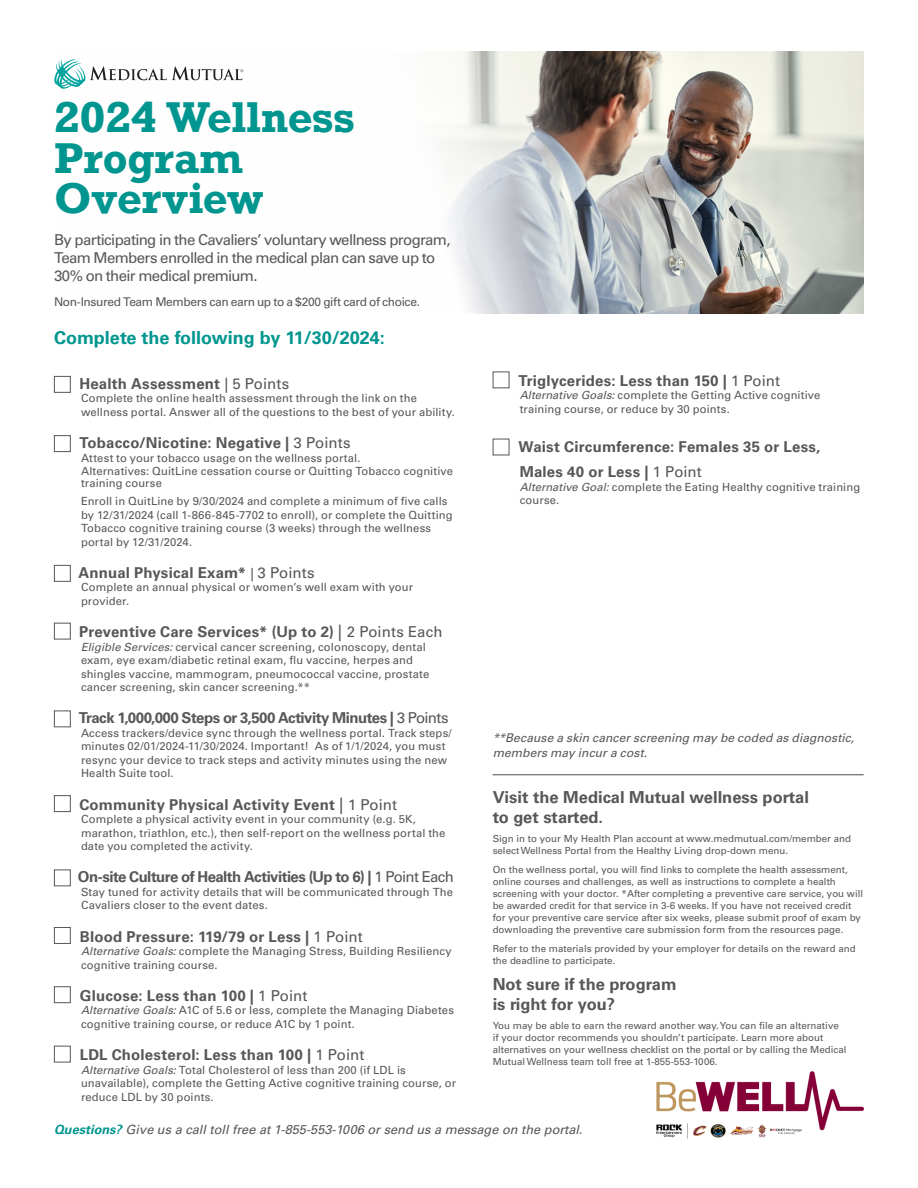
<style>
.page{position:relative;width:918px;height:1188px;background:#fff}
.page>*{position:absolute;margin:0;border:0;box-sizing:border-box;transform-origin:0 0}
.t1{font:700 40.5px/40.5px "Rockwell";letter-spacing:-.005em;color:#00968f}
.t2{font:700 18px "Univers LT Std";color:#00968f}
.t3{font:700 16.5px/19.8px "Univers LT Std";color:#585657}
.Intro{font:700 15px "Univers LT Std";letter-spacing:.01em;color:#585657}
.t4{font:15px/18px "Univers LT Std";letter-spacing:-.045em;color:#585657}
.Intro-2{font:700 15px "Univers LT Std";letter-spacing:-.035em;color:#585657}
.t5{font:italic 12.75px "Univers LT Std";color:#585657}
.Intro-3{font:italic 12px/15px "Univers LT Std";letter-spacing:.01em;color:#585657}
.t6{font:12px "Univers LT Std";letter-spacing:-.03em;color:#585657}
.t7{font:11.25px/13.5px "Univers LT Std";letter-spacing:.01em;color:#585657}
.t8{font:9.75px/12px "Univers LT Std";color:#585657}
.s1{font-weight:400}
.s2{font-weight:400;font-size:13.5px}
.s3{font-weight:400;font-size:16.5px}
.s4{font-style:italic}
.s5{font-weight:700;color:#00968f}
</style>
<div class="page">
<img style="left:445px;top:52px;width:419px;height:261px">
<svg style="left:54px;top:59px;width:189px;height:30px"></svg>
<div style="left:54px;top:376px;width:17px;height:17px;border:1px solid #585657"></div>
<div style="left:54px;top:435px;width:17px;height:17px;border:1px solid #585657"></div>
<div style="left:54px;top:565px;width:17px;height:17px;border:1px solid #585657"></div>
<div style="left:54px;top:623px;width:17px;height:16px;border:1px solid #585657"></div>
<div style="left:54px;top:711px;width:17px;height:16px;border:1px solid #585657"></div>
<div style="left:54px;top:795px;width:17px;height:17px;border:1px solid #585657"></div>
<div style="left:54px;top:870px;width:17px;height:16px;border:1px solid #585657"></div>
<div style="left:54px;top:927px;width:17px;height:17px;border:1px solid #585657"></div>
<div style="left:54px;top:986px;width:17px;height:17px;border:1px solid #585657"></div>
<div style="left:54px;top:1046px;width:17px;height:16px;border:1px solid #585657"></div>
<div style="left:493px;top:372px;width:16px;height:16px;border:1px solid #585657"></div>
<hr style="left:493px;top:775px;width:371px;height:1px;background:#585657">
<img style="left:656px;top:1071px;width:208px;height:67px">
<p class="t1" style="left:54px;top:97px;width:302px">2024 Wellness<br>Program<br>Overview</p>
<h1 class="t4" style="left:54px;top:230px;width:398px">By participating in the Cavaliers’ voluntary wellness program,<br>Team Members enrolled in the medical plan can save up to<br>30% on their medical premium.</h1>
<h1 class="t6" style="left:54px;top:295px;width:368px">Non-Insured Team Members can earn up to a $200 gift card of choice.</h1>
<p class="t2" style="left:54px;top:327px;width:332px">Complete the following by 11/30/2024:</p>
<p class="Intro" style="left:79px;top:375px;width:212px">Health Assessment <span class="s1">| 5 Points</span></p>
<h2 class="t7" style="left:81px;top:392px;width:376px">Complete the online health assessment through the link on the wellness portal. Answer all of the questions to the best of your ability.</h2>
<p class="Intro" style="left:79px;top:434px;width:273px">Tobacco/Nicotine: Negative | <span class="s1">3 Points</span></p>
<h2 class="t7" style="left:81px;top:451px;width:281px">Attest to your tobacco usage on the wellness portal.</h2>
<h2 class="t7" style="left:81px;top:465px;width:374px;line-height:12px">Alternatives: QuitLine cessation course or Quitting Tobacco cognitive training course</h2>
<h2 class="t7" style="left:81px;top:495px;width:373px">Enroll in QuitLine by 9/30/2024 and complete a minimum of five calls by 12/31/2024 (call 1-866-845-7702 to enroll), or complete the Quitting Tobacco cognitive training course (3 weeks) through the wellness portal by 12/31/2024.</h2>
<p class="Intro" style="left:79px;top:564px;width:238px">Annual Physical Exam* <span class="s2">|</span> <span class="s1">3 Points</span></p>
<h2 class="t7" style="left:81px;top:581px;width:334px">Complete an annual physical or women’s well exam with your provider.</h2>
<p class="Intro" style="left:79px;top:623px;width:365px">Preventive Care Services* (Up to 2) <span class="s3">|</span> <span class="s1">2 Points Each</span></p>
<h2 class="t7" style="left:81px;top:640px;width:350px"><span class="s4">Eligible Services:</span> cervical cancer screening, colonoscopy, dental exam, eye exam/diabetic retinal exam, flu vaccine, herpes and shingles vaccine, mammogram, pneumococcal vaccine, prostate cancer screening, skin cancer screening.**</h2>
<p class="Intro-2" style="left:79px;top:709px;width:371px">Track 1,000,000 Steps or 3,500 Activity Minutes | <span class="s1">3 Points</span></p>
<h2 class="t7" style="left:81px;top:726px;width:372px">Access trackers/device sync through the wellness portal. Track steps/ minutes 02/01/2024-11/30/2024. Important! As of 1/1/2024, you must resync your device to track steps and activity minutes using the new Health Suite tool.</h2>
<p class="Intro" style="left:79px;top:796px;width:319px">Community Physical Activity Event <span class="s3">|</span> <span class="s1">1 Point</span></p>
<h2 class="t7" style="left:81px;top:813px;width:366px">Complete a physical activity event in your community (e.g. 5K, marathon, triathlon, etc.), then self-report on the wellness portal the date you completed the activity.</h2>
<p class="Intro-2" style="left:78px;top:868px;width:378px">On-site Culture of Health Activities (Up to 6) | <span class="s1">1 Point Each</span></p>
<h2 class="t7" style="left:81px;top:885px;width:374px">Stay tuned for activity details that will be communicated through The<br>Cavaliers closer to the event dates.</h2>
<p class="Intro" style="left:80px;top:928px;width:284px">Blood Pressure: 119/79 or Less | <span class="s1">1 Point</span></p>
<h2 class="t7" style="left:81px;top:945px;width:372px"><span class="s4">Alternative Goals:</span> complete the Managing Stress, Building Resiliency cognitive training course.</h2>
<p class="Intro" style="left:80px;top:987px;width:229px">Glucose: Less than 100 | <span class="s1">1 Point</span></p>
<h2 class="t7" style="left:81px;top:1004px;width:374px"><span class="s4">Alternative Goals:</span> A1C of 5.6 or less, complete the Managing Diabetes cognitive training course, or reduce A1C by 1 point.</h2>
<p class="Intro" style="left:80px;top:1046px;width:286px">LDL Cholesterol: Less than 100 | <span class="s1">1 Point</span></p>
<h2 class="t7" style="left:81px;top:1063px;width:377px"><span class="s4">Alternative Goals:</span> Total Cholesterol of less than 200 (if LDL is unavailable), complete the Getting Active cognitive training course, or reduce LDL by 30 points.</h2>
<p class="Intro" style="left:519px;top:372px;width:263px">Triglycerides: Less than 150 | <span class="s1">1 Point</span></p>
<h2 class="t7" style="left:520px;top:389px;width:302px"><span class="s4">Alternative Goals:</span> complete the Getting Active cognitive training course, or reduce by 30 points.</h2>
<p class="Intro" style="left:519px;top:438px;width:303px">Waist Circumference: Females 35 or Less,</p>
<p class="Intro" style="left:520px;top:463px;width:184px">Males 40 or Less | <span class="s1">1 Point</span></p>
<h2 class="t7" style="left:520px;top:480px;width:342px"><span class="s4">Alternative Goal:</span> complete the Eating Healthy cognitive training course.</h2>
<p class="Intro-3" style="left:493px;top:731px;width:363px">**Because a skin cancer screening may be coded as diagnostic, members may incur a cost.</p>
<p class="t3" style="left:493px;top:788px;width:318px">Visit the Medical Mutual wellness portal to get started.</p>
<p class="t8" style="left:493px;top:833px;width:360px">Sign in to your My Health Plan account at www.medmutual.com/member and select Wellness Portal from the Healthy Living drop-down menu.</p>
<p class="t8" style="left:493px;top:863px;width:372px">On the wellness portal, you will find links to complete the health assessment, online courses and challenges, as well as instructions to complete a health screening with your doctor. *After completing a preventive care service, you will be awarded credit for that service in 3-6 weeks. If you have not received credit for your preventive care service after six weeks, please submit proof of exam by downloading the preventive care submission form from the resources page.</p>
<p class="t8" style="left:493px;top:942px;width:365px">Refer to the materials provided by your employer for details on the reward and the deadline to participate.</p>
<p class="t3" style="left:493px;top:975px;width:185px">Not sure if the program is right for you?</p>
<p class="t8" style="left:493px;top:1019px;width:355px">You may be able to earn the reward another way. You can file an alternative if your doctor recommends you shouldn’t participate. Learn more about alternatives on your wellness checklist on the portal or by calling the Medical Mutual Wellness team toll free at 1-855-553-1006.</p>
<p class="t5" style="left:54px;top:1122px;width:530px"><span class="s5">Questions?</span> Give us a call toll free at 1-855-553-1006 or send us a message on the portal.</p>
</div>
